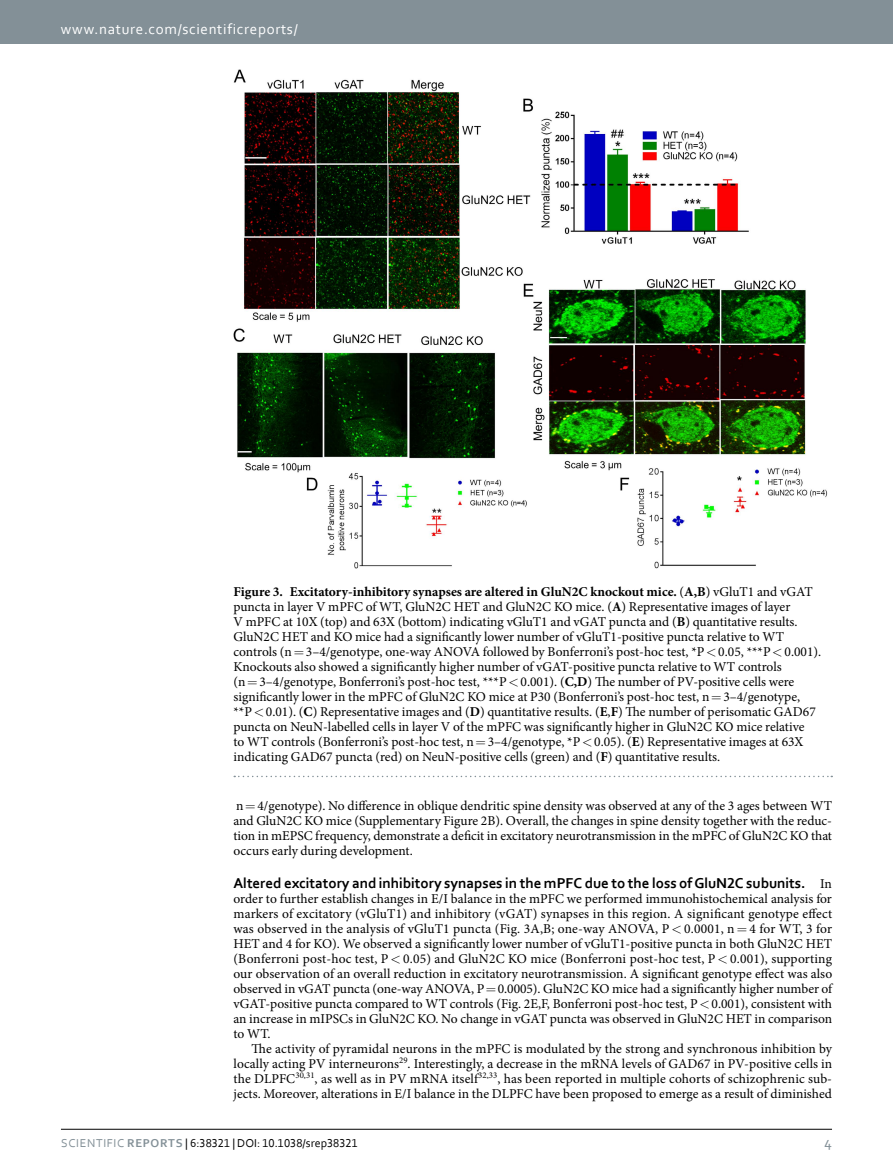
<style>
.page{position:relative;width:893px;height:1174px;background:#fff}
.page>*{position:absolute;margin:0;border:0;box-sizing:border-box;transform-origin:0 0}
.t1{font:700 15px "Corbel";letter-spacing:-.005em;color:#000}
.t2{font:15px "Corbel";letter-spacing:.045em;color:#fff}
.t3{font:15px "Corbel";color:#839097}
.t4{font:13.5px/15px "Minion Pro";color:#000;text-align:justify}
.t5{font:12px "Corbel";color:#000}
.s1{font-weight:700}
.s2{font-family:"Minion Pro";font-weight:400;font-size:13.5px}
.s3{color:#839097}
.s4{font-weight:700;color:#839097}
</style>
<div class="page">
<div style="left:0;top:0;width:893px;height:43px;background:#839097"></div>
<hr style="left:61px;top:1129px;width:771px;height:1px;background:#000">
<img style="left:233px;top:70px;width:594px;height:498px">
<svg style="left:234px;top:775px;width:598px;height:2px"></svg>
<p class="t2" style="left:61px;top:19px;width:238px">www.nature.com/scientificreports/</p>
<p class="t4" style="left:233px;top:584px;width:589px;text-align:left"><span class="s1">Figure 3. Excitatory-inhibitory synapses are altered in GluN2C knockout mice.</span> (<span class="s1">A,B</span>) vGluT1 and vGAT puncta in layer V mPFC of WT, GluN2C HET and GluN2C KO mice. (<span class="s1">A</span>) Representative images of layer<br>V mPFC at 10X (top) and 63X (bottom) indicating vGluT1 and vGAT puncta and (<span class="s1">B</span>) quantitative results.<br>GluN2C HET and KO mice had a significantly lower number of vGluT1-positive puncta relative to WT controls (n 3–4/genotype, one-way ANOVA followed by Bonferroni’s post-hoc test, *P 0.05, ***P 0.001).<br>Knockouts also showed a significantly higher number of vGAT-positive puncta relative to WT controls<br>(n 3–4/genotype, Bonferroni’s post-hoc test, ***P 0.001). (<span class="s1">C,D</span>) The number of PV-positive cells were significantly lower in the mPFC of GluN2C KO mice at P30 (Bonferroni’s post-hoc test, n 3–4/genotype, **P 0.01). (<span class="s1">C</span>) Representative images and (<span class="s1">D</span>) quantitative results. (<span class="s1">E</span>,<span class="s1">F</span>) The number of perisomatic GAD67 puncta on NeuN-labelled cells in layer V of the mPFC was significantly higher in GluN2C KO mice relative<br>to WT controls (Bonferroni’s post-hoc test, n 3–4/genotype, *P 0.05). (<span class="s1">E</span>) Representative images at 63X indicating GAD67 puncta (red) on NeuN-positive cells (green) and (<span class="s1">F</span>) quantitative results.</p>
<p class="t4" style="left:233px;top:798px;width:600px">n 4/genotype). No difference in oblique dendritic spine density was observed at any of the 3 ages between WT and GluN2C KO mice (Supplementary Figure 2B). Overall, the changes in spine density together with the reduc&shy;tion in mEPSC frequency, demonstrate a deficit in excitatory neurotransmission in the mPFC of GluN2C KO that occurs early during development.</p>
<p class="t1" style="left:233px;top:873px;width:600px">Altered excitatory and inhibitory synapses in the mPFC due to the loss of GluN2C subunits. <span class="s2">In</span></p>
<p class="t4" style="left:233px;top:891px;width:600px">order to further establish changes in E/I balance in the mPFC we performed immunohistochemical analysis for markers of excitatory (vGluT1) and inhibitory (vGAT) synapses in this region. A significant genotype effect was observed in the analysis of vGluT1 puncta (Fig. 3A,B; one-way ANOVA, P 0.0001, n 4 for WT, 3 for HET and 4 for KO). We observed a significantly lower number of vGluT1-positive puncta in both GluN2C HET (Bonferroni post-hoc test, P 0.05) and GluN2C KO mice (Bonferroni post-hoc test, P 0.001), supporting our observation of an overall reduction in excitatory neurotransmission. A significant genotype effect was also observed in vGAT puncta (one-way ANOVA, P 0.0005). GluN2C KO mice had a significantly higher number of vGAT-positive puncta compared to WT controls (Fig. 2E,F, Bonferroni post-hoc test, P 0.001), consistent with an increase in mIPSCs in GluN2C KO. No change in vGAT puncta was observed in GluN2C HET in comparison to WT.</p>
<p class="t4" style="left:233px;top:1040px;width:600px;text-indent:18px">The activity of pyramidal neurons in the mPFC is modulated by the strong and synchronous inhibition by locally acting PV interneurons<sup>29</sup>. Interestingly, a decrease in the mRNA levels of GAD67 in PV-positive cells in the DLPFC<sup>30,31</sup>, as well as in PV mRNA itself<sup>32,33</sup>, has been reported in multiple cohorts of schizophrenic sub&shy;jects. Moreover, alterations in E/I balance in the DLPFC have been proposed to emerge as a result of diminished</p>
<p class="t5" style="left:61px;top:1135px;width:298px"><span class="s3">Scientific</span> <span class="s4">Reports</span> | 6:38321 | DOI: 10.1038/srep38321</p>
<p class="t3" style="left:824px;top:1132px;width:9px">4</p>
</div>
